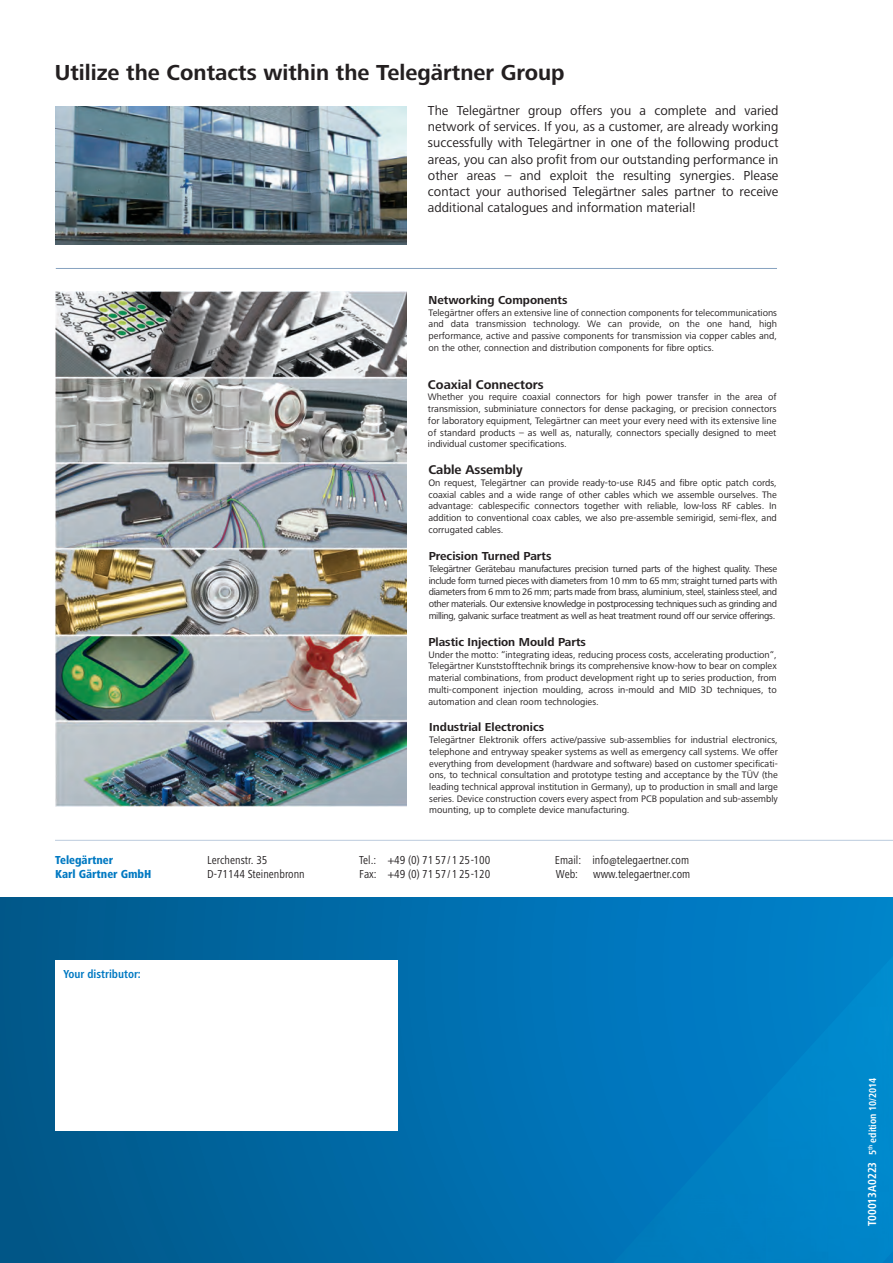
<style>
.page{position:relative;width:893px;height:1263px;background:#fff}
.page>*{position:absolute;margin:0;border:0;box-sizing:border-box;transform-origin:0 0}
.t1{font:700 22.5px "Frutiger Next LT";color:#231f20}
.t2{font:13.5px/16.2px "Frutiger Next LT";color:#231f20;text-align:justify}
.t3{font:700 13.2px "Frutiger Next LT";color:#231f20}
.t4{font:condensed 12px/14.4px "Frutiger Next LT";color:#231f20}
.t5{font:700 12px "Frutiger Next LT";color:#231f20}
.t6{font:800 condensed 12px/14.4px "Frutiger Next LT";color:#0079c2}
.t7{font:700 condensed 12px "Frutiger Next LT";color:#0079c2}
.t8{font:700 condensed 10.5px "Frutiger Next LT";color:#fff}
.t9{font:9.75px/11.7px "Frutiger Next LT";color:#231f20;text-align:justify}
.s1{font-size:12px}
</style>
<div class="page">
<div style="left:0;top:897px;width:893px;height:366px;background:linear-gradient(to right,#015788,#0084cf)"></div>
<img style="left:613px;top:1193px;width:154px;height:70px">
<div style="left:767px;top:1026px;width:61px;height:237px;background:#0084c7"></div>
<div style="left:828px;top:958px;width:62px;height:305px;background:#08c"></div>
<img style="left:890px;top:956px;width:3px;height:299px">
<img style="left:676px;top:1133px;width:92px;height:61px">
<div style="left:731px;top:1093px;width:37px;height:41px;background:#007fc3"></div>
<div style="left:55px;top:961px;width:343px;height:170px;background:#fff"></div>
<hr style="left:55px;top:840px;width:838px;height:1px;background:#bfcedf">
<img style="left:56px;top:291px;width:351px;height:515px">
<img style="left:56px;top:106px;width:351px;height:138px">
<hr style="left:56px;top:268px;width:721px;height:1px;background:#87a2c0">
<h1 class="t1" style="left:55px;top:60px;width:511px">Utilize the Contacts within the Telegärtner Group</h1>
<p class="t2" style="left:428px;top:102px;width:352px">The Telegärtner group offers you a complete and varied network of services. If you, as a customer, are already working successfully with Telegärtner in one of the following product areas, you can also profit from our outstanding performance in other areas – and exploit the resulting synergies. Please contact your authorised Telegärtner sales partner to receive additional catalogues and information material!</p>
<p class="t5" style="left:429px;top:293px;width:140px">Networking Components</p>
<p class="t9" style="left:429px;top:307px;width:350px">Telegärtner offers an extensive line of connection components for telecommunications and data transmission technology. We can provide, on the one hand, high performance, active and passive components for transmission via copper cables and, on the other, connection and distribution components for fibre optics.</p>
<h3 class="t3" style="left:428px;top:377px;width:117px">Coaxial Connectors</h3>
<p class="t9" style="left:428px;top:391px;width:350px">Whether you require coaxial connectors for high power transfer in the area of transmission, subminiature connectors for dense packaging, or precision connectors for laboratory equipment, Telegärtner can meet your every need with its extensive line of standard products – as well as, naturally, connectors specially designed to meet individual customer specifications.</p>
<h3 class="t3" style="left:428px;top:462px;width:96px">Cable Assembly</h3>
<p class="t9" style="left:428px;top:477px;width:350px">On request, Telegärtner can provide ready-to-use RJ45 and fibre optic patch cords, coaxial cables and a wide range of other cables which we assemble ourselves. The advantage: cablespecific connectors together with reliable, low-loss RF cables. In addition to conventional coax cables, we also pre-assemble semirigid, semi-flex, and corrugated cables.</p>
<p class="t5" style="left:429px;top:550px;width:124px">Precision Turned Parts</p>
<p class="t9" style="left:429px;top:563px;width:350px">Telegärtner Gerätebau manufactures precision turned parts of the highest quality. These include form turned pieces with diameters from 10 mm to 65 mm; straight turned parts with diameters from 6 mm to 26 mm; parts made from brass, aluminium, steel, stainless steel, and other materials. Our extensive knowledge in postprocessing techniques such as grinding and milling, galvanic surface treatment as well as heat treatment round off our service offerings.</p>
<p class="t5" style="left:428px;top:635px;width:159px">Plastic Injection Mould Parts</p>
<p class="t9" style="left:428px;top:649px;width:350px">Under the motto: “integrating ideas, reducing process costs, accelerating production“, Telegärtner Kunststofftechnik brings its comprehensive know-how to bear on complex material combinations, from product development right up to series production, from multi-component injection moulding, across in-mould and MID 3D techniques, to automation and clean room technologies.</p>
<p class="t5" style="left:429px;top:721px;width:116px">Industrial Electronics</p>
<p class="t9" style="left:429px;top:734px;width:350px">Telegärtner Elektronik offers active/passive sub-assemblies for industrial electronics, telephone and entryway speaker systems as well as emergency call systems. We offer everything from development (hardware and software) based on customer specificati&shy;ons, to technical consultation and prototype testing and acceptance by the TÜV (the leading technical approval institution in Germany), up to production in small and large series. Device construction covers every aspect from PCB population and sub-assembly mounting, up to complete device manufacturing.</p>
<p class="t6" style="left:55px;top:852px;width:98px">Telegärtner<br>Karl Gärtner GmbH</p>
<p class="t4" style="left:207px;top:852px;width:99px">Lerchenstr. 35<br>D-71144 Steinenbronn</p>
<p class="t4" style="left:359px;top:852px;width:133px">Tel.: +49 (0) 71 57/1 25-100<br>Fax: +49 (0) 71 57/1 25-120</p>
<p class="t4" style="left:555px;top:852px;width:136px">Email: info@telegaertner.com<br>Web:</p>
<p class="t4" style="left:593px;top:867px;width:99px">www.telegaertner.com</p>
<p class="t7" style="left:63px;top:967px;width:79px">Your distributor:</p>
<p class="t8" style="left:867px;top:1226px;width:150px;rotate:-90deg"><span class="s1">T00013A0223</span> 5<sup>th</sup> edition 10/2014</p>
</div>
